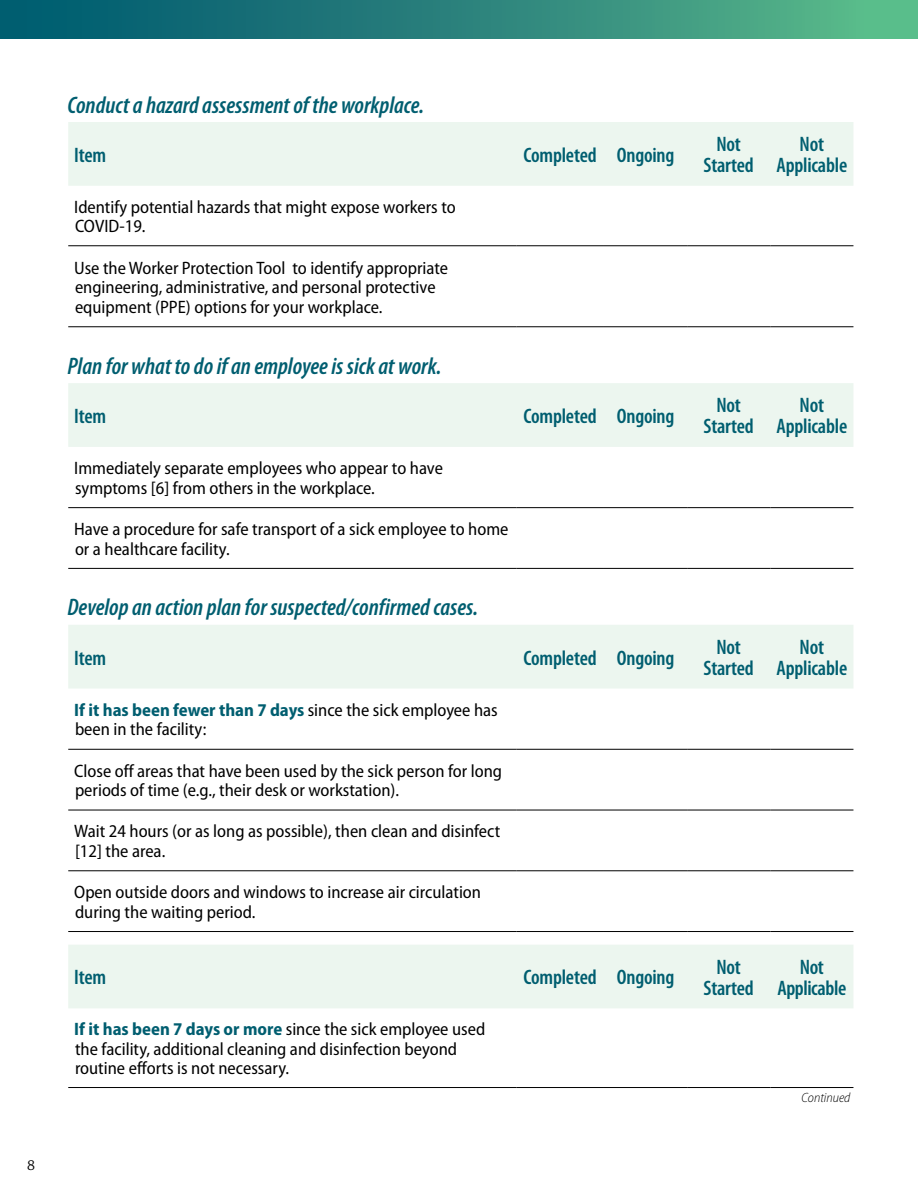
<style>
.page{position:relative;width:918px;height:1188px;background:#fff}
.page>*{position:absolute;margin:0;border:0;box-sizing:border-box;transform-origin:0 0}
.H3_table_titles{font:italic 600 condensed 24px "Myriad Pro";color:#005e70}
.Table_Headers_DK_TEA{font:600 condensed 21px/21px "Myriad Pro";letter-spacing:-.01em;color:#005e70;text-align:center}
.TH_ROW{font:semi-condensed 18px/19.5px "Myriad Pro";color:#000}
.t1{font:15px "Chaparral Pro";color:#000}
.t2{font:italic 300 semi-condensed 13.5px "Myriad Pro";color:#000}
.s1{font-weight:700;color:#005e70}
</style>
<div class="page">
<div style="left:0;top:0;width:918px;height:38px;background:linear-gradient(to right,#00536e,#5dba8b)"></div>
<div style="left:68px;top:122px;width:785px;height:64px;background:#ecf6ef"></div>
<hr style="left:68px;top:245px;width:448px;height:1px;background:#000">
<hr style="left:516px;top:245px;width:88px;height:1px;background:#000">
<hr style="left:604px;top:245px;width:83px;height:1px;background:#000">
<hr style="left:687px;top:245px;width:83px;height:1px;background:#000">
<hr style="left:770px;top:245px;width:83px;height:1px;background:#000">
<hr style="left:68px;top:326px;width:448px;height:1px;background:#000">
<hr style="left:516px;top:326px;width:88px;height:1px;background:#000">
<hr style="left:604px;top:326px;width:83px;height:1px;background:#000">
<hr style="left:687px;top:326px;width:83px;height:1px;background:#000">
<hr style="left:770px;top:326px;width:83px;height:1px;background:#000">
<div style="left:68px;top:383px;width:785px;height:64px;background:#ecf6ef"></div>
<hr style="left:68px;top:507px;width:448px;height:1px;background:#000">
<hr style="left:516px;top:507px;width:88px;height:1px;background:#000">
<hr style="left:604px;top:507px;width:83px;height:1px;background:#000">
<hr style="left:687px;top:507px;width:83px;height:1px;background:#000">
<hr style="left:770px;top:507px;width:83px;height:1px;background:#000">
<hr style="left:68px;top:568px;width:448px;height:1px;background:#000">
<hr style="left:516px;top:568px;width:88px;height:1px;background:#000">
<hr style="left:604px;top:568px;width:83px;height:1px;background:#000">
<hr style="left:687px;top:568px;width:83px;height:1px;background:#000">
<hr style="left:770px;top:568px;width:83px;height:1px;background:#000">
<div style="left:68px;top:625px;width:785px;height:64px;background:#ecf6ef"></div>
<hr style="left:68px;top:810px;width:448px;height:1px;background:#000">
<hr style="left:516px;top:810px;width:88px;height:1px;background:#000">
<hr style="left:604px;top:810px;width:83px;height:1px;background:#000">
<hr style="left:687px;top:810px;width:83px;height:1px;background:#000">
<hr style="left:770px;top:810px;width:83px;height:1px;background:#000">
<hr style="left:68px;top:870px;width:448px;height:1px;background:#000">
<hr style="left:516px;top:870px;width:88px;height:1px;background:#000">
<hr style="left:604px;top:870px;width:83px;height:1px;background:#000">
<hr style="left:687px;top:870px;width:83px;height:1px;background:#000">
<hr style="left:770px;top:870px;width:83px;height:1px;background:#000">
<hr style="left:68px;top:931px;width:448px;height:1px;background:#000">
<hr style="left:516px;top:931px;width:88px;height:1px;background:#000">
<hr style="left:604px;top:931px;width:83px;height:1px;background:#000">
<hr style="left:687px;top:931px;width:83px;height:1px;background:#000">
<hr style="left:770px;top:931px;width:83px;height:1px;background:#000">
<hr style="left:68px;top:749px;width:448px;height:1px;background:#000">
<hr style="left:516px;top:749px;width:88px;height:1px;background:#000">
<hr style="left:604px;top:749px;width:83px;height:1px;background:#000">
<hr style="left:687px;top:749px;width:83px;height:1px;background:#000">
<hr style="left:770px;top:749px;width:83px;height:1px;background:#000">
<div style="left:68px;top:945px;width:785px;height:63px;background:#ecf6ef"></div>
<hr style="left:516px;top:1087px;width:88px;height:1px;background:#000">
<hr style="left:604px;top:1087px;width:83px;height:1px;background:#000">
<hr style="left:687px;top:1087px;width:83px;height:1px;background:#000">
<hr style="left:770px;top:1087px;width:83px;height:1px;background:#000">
<hr style="left:68px;top:1087px;width:448px;height:1px;background:#000">
<p class="t1" style="left:27px;top:1157px;width:9px">8</p>
<h3 class="H3_table_titles" style="left:68px;top:92px;width:358px">Conduct a hazard assessment of the workplace.</h3>
<p class="Table_Headers_DK_TEA" style="left:74px;top:145px;width:33px">Item</p>
<p class="Table_Headers_DK_TEA" style="left:524px;top:145px;width:75px">Completed</p>
<p class="Table_Headers_DK_TEA" style="left:617px;top:145px;width:59px">Ongoing</p>
<p class="Table_Headers_DK_TEA" style="left:704px;top:134px;width:52px">Not<br>Started</p>
<p class="Table_Headers_DK_TEA" style="left:777px;top:134px;width:72px">Not<br>Applicable</p>
<p class="TH_ROW" style="left:74px;top:197px;width:383px">Identify potential hazards that might expose workers to<br>COVID-19.</p>
<p class="TH_ROW" style="left:74px;top:258px;width:375px">Use the Worker Protection Tool to identify appropriate engineering, administrative, and personal protective equipment (PPE) options for your workplace.</p>
<h3 class="H3_table_titles" style="left:68px;top:353px;width:376px">Plan for what to do if an employee is sick at work.</h3>
<p class="Table_Headers_DK_TEA" style="left:74px;top:406px;width:33px">Item</p>
<p class="Table_Headers_DK_TEA" style="left:524px;top:406px;width:75px">Completed</p>
<p class="Table_Headers_DK_TEA" style="left:617px;top:406px;width:59px">Ongoing</p>
<p class="Table_Headers_DK_TEA" style="left:704px;top:395px;width:52px">Not<br>Started</p>
<p class="Table_Headers_DK_TEA" style="left:777px;top:395px;width:72px">Not<br>Applicable</p>
<p class="TH_ROW" style="left:74px;top:459px;width:370px">Immediately separate employees who appear to have symptoms [6] from others in the workplace.</p>
<p class="TH_ROW" style="left:74px;top:520px;width:436px">Have a procedure for safe transport of a sick employee to home or a healthcare facility.</p>
<h3 class="H3_table_titles" style="left:68px;top:595px;width:412px">Develop an action plan for suspected/confirmed cases.</h3>
<p class="Table_Headers_DK_TEA" style="left:74px;top:647px;width:33px">Item</p>
<p class="Table_Headers_DK_TEA" style="left:524px;top:647px;width:75px">Completed</p>
<p class="Table_Headers_DK_TEA" style="left:617px;top:647px;width:59px">Ongoing</p>
<p class="Table_Headers_DK_TEA" style="left:704px;top:637px;width:52px">Not<br>Started</p>
<p class="Table_Headers_DK_TEA" style="left:777px;top:637px;width:72px">Not<br>Applicable</p>
<p class="TH_ROW" style="left:74px;top:701px;width:425px"><span class="s1">If it has been fewer than 7 days</span> since the sick employee has been in the facility:</p>
<p class="TH_ROW" style="left:74px;top:761px;width:429px">Close off areas that have been used by the sick person for long periods of time (e.g., their desk or workstation).</p>
<p class="TH_ROW" style="left:74px;top:822px;width:428px">Wait 24 hours (or as long as possible), then clean and disinfect [12] the area.</p>
<p class="TH_ROW" style="left:74px;top:883px;width:408px">Open outside doors and windows to increase air circulation during the waiting period.</p>
<p class="Table_Headers_DK_TEA" style="left:74px;top:967px;width:33px">Item</p>
<p class="Table_Headers_DK_TEA" style="left:524px;top:967px;width:75px">Completed</p>
<p class="Table_Headers_DK_TEA" style="left:617px;top:967px;width:59px">Ongoing</p>
<p class="Table_Headers_DK_TEA" style="left:704px;top:957px;width:52px">Not<br>Started</p>
<p class="Table_Headers_DK_TEA" style="left:777px;top:957px;width:70px">Not<br>Applicable</p>
<p class="TH_ROW" style="left:74px;top:1020px;width:413px"><span class="s1">If it has been 7 days or more</span> since the sick employee used the facility, additional cleaning and disinfection beyond routine efforts is not necessary.</p>
<p class="t2" style="left:802px;top:1091px;width:50px">Continued</p>
</div>
